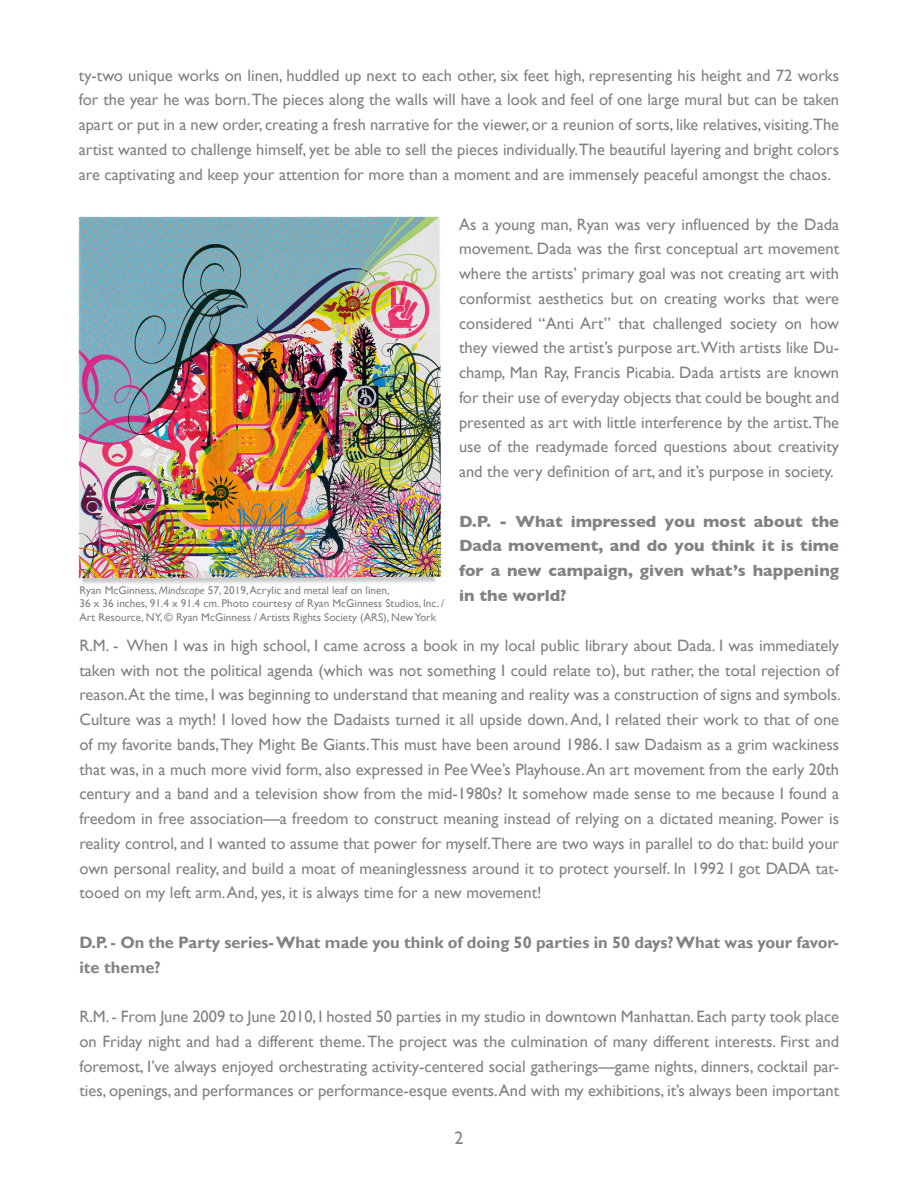
<style>
.page{position:relative;width:918px;height:1188px;background:#fff}
.page>*{position:absolute;margin:0;border:0;box-sizing:border-box;transform-origin:0 0}
.t1{font:18px "Gill Sans";color:#808285}
.t2{font:16.5px/24.8px "Gill Sans";color:#808285;text-align:justify}
.t3{font:16.5px/24.8px "Gill Sans";color:#808285;text-align:justify}
.t4{font:700 16.5px/24.8px "Gill Sans";color:#808285;text-align:justify}
.t5{font:700 16.5px/24.8px "Gill Sans";color:#808285}
.t6{font:11.25px/13.5px "Gill Sans";color:#808285}
.s1{font-style:italic}
</style>
<div class="page">
<img style="left:78px;top:216px;width:364px;height:368px">
<p class="t3" style="left:79px;top:62px;width:762px">ty-two unique works on linen, huddled up next to each other, six feet high, representing his height and 72 works for the year he was born. The pieces along the walls will have a look and feel of one large mural but can be taken apart or put in a new order, creating a fresh narrative for the viewer, or a reunion of sorts, like relatives, visiting.The artist wanted to challenge himself, yet be able to sell the pieces individually.The beautiful layering and bright colors are captivating and keep your attention for more than a moment and are immensely peaceful amongst the chaos.</p>
<p class="t3" style="left:459px;top:211px;width:382px">As a young man, Ryan was very influenced by the Dada movement. Dada was the first conceptual art movement where the artists’ primary goal was not creating art with conformist aesthetics but on creating works that were considered “Anti Art” that challenged society on how they viewed the artist’s purpose art.With artists like Du&shy;champ, Man Ray, Francis Picabia. Dada artists are known for their use of everyday objects that could be bought and presented as art with little interference by the artist. The use of the readymade forced questions about creativity and the very definition of art, and it’s purpose in society.</p>
<p class="t4" style="left:459px;top:508px;width:382px">D.P. - What impressed you most about the Dada movement, and do you think it is time for a new campaign, given what’s happening in the world?</p>
<p class="t2" style="left:79px;top:633px;width:763px">R.M. - When I was in high school, I came across a book in my local public library about Dada. I was immediately taken with not the political agenda (which was not something I could relate to), but rather, the total rejection of reason.At the time, I was beginning to understand that meaning and reality was a construction of signs and symbols.<br>Culture was a myth! I loved how the Dadaists turned it all upside down. And, I related their work to that of one of my favorite bands, They Might Be Giants. This must have been around 1986. I saw Dadaism as a grim wackiness that was, in a much more vivid form, also expressed in Pee Wee’s Playhouse. An art movement from the early 20th century and a band and a television show from the mid-1980s? It somehow made sense to me because I found a freedom in free association—a freedom to construct meaning instead of relying on a dictated meaning. Power is reality control, and I wanted to assume that power for myself.There are two ways in parallel to do that: build your own personal reality, and build a moat of meaninglessness around it to protect yourself. In 1992 I got DADA tat&shy;tooed on my left arm. And, yes, it is always time for a new movement!</p>
<p class="t5" style="left:79px;top:930px;width:761px">D.P. - On the Party series- What made you think of doing 50 parties in 50 days? What was your favor&shy;ite theme?</p>
<p class="t2" style="left:79px;top:1004px;width:761px">R.M. - From June 2009 to June 2010, I hosted 50 parties in my studio in downtown Manhattan. Each party took place on Friday night and had a different theme. The project was the culmination of many different interests. First and foremost, I’ve always enjoyed orchestrating activity-centered social gatherings—game nights, dinners, cocktail par&shy;ties, openings, and performances or performance-esque events. And with my exhibitions, it’s always been important</p>
<p class="t6" style="left:79px;top:583px;width:312px">Ryan McGinness, <span class="s1">Mindscape</span> 57, 2019, Acrylic and metal leaf on linen,</p>
<p class="t6" style="left:79px;top:597px;width:366px">36 x 36 inches, 91.4 x 91.4 cm. Photo courtesy of Ryan McGinness Studios, Inc. /<br>Art Resource, NY, © Ryan McGinness / Artists Rights Society (ARS), New York</p>
<p class="t1" style="left:454px;top:1128px;width:10px">2</p>
</div>
